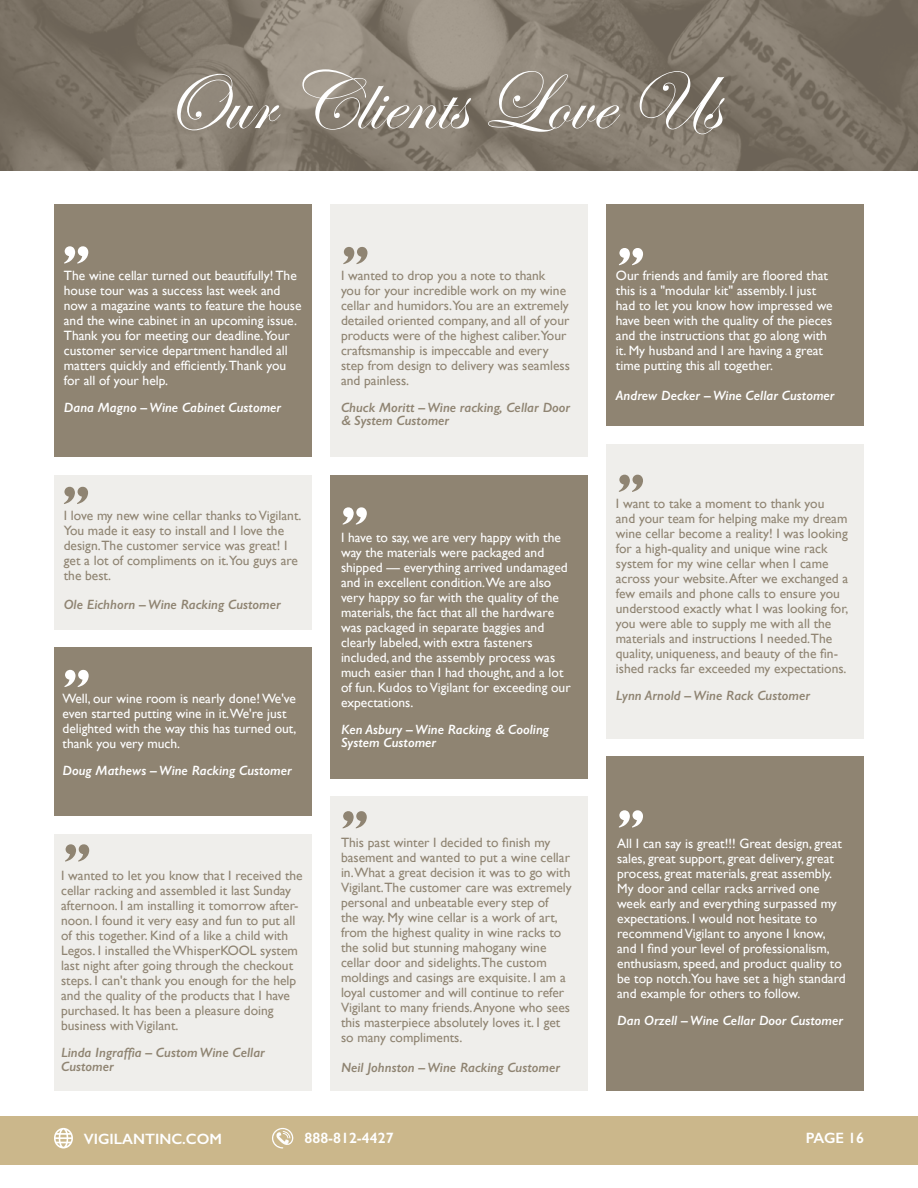
<style>
.page{position:relative;width:918px;height:1188px;background:#fff}
.page>*{position:absolute;margin:0;border:0;box-sizing:border-box;transform-origin:0 0}
.t1{font:84px "Edwardian Script ITC";color:#fff}
.t2{font:700 60px "Perpetua Titling";color:#fff}
.t3{font:700 60px "Perpetua Titling";color:#8f8472}
.t4{font:600 15px "Gill Sans";color:#fff}
.t5{font:13.5px/15px "Gill Sans";color:#8f8472}
.t6{font:13.5px/15px "Gill Sans";color:#fff}
.t7{font:italic 600 13.5px/13.5px "Gill Sans";color:#8f8472}
.t8{font:italic 600 13.5px/13.5px "Gill Sans";color:#fff}
</style>
<div class="page">
<svg style="left:0;top:0;width:918px;height:171px;background:#837a6d"></svg>
<div style="left:54px;top:204px;width:258px;height:253px;background:#8f8472"></div>
<div style="left:606px;top:204px;width:258px;height:222px;background:#8f8472"></div>
<div style="left:330px;top:204px;width:258px;height:253px;background:#efeeeb"></div>
<div style="left:54px;top:475px;width:258px;height:154px;background:#efeeeb"></div>
<div style="left:330px;top:475px;width:258px;height:304px;background:#8f8472"></div>
<div style="left:54px;top:835px;width:258px;height:256px;background:#efeeeb"></div>
<div style="left:54px;top:648px;width:258px;height:168px;background:#8f8472"></div>
<div style="left:330px;top:797px;width:258px;height:294px;background:#efeeeb"></div>
<div style="left:606px;top:444px;width:258px;height:294px;background:#efeeeb"></div>
<div style="left:606px;top:757px;width:258px;height:334px;background:#8f8472"></div>
<div style="left:0;top:1117px;width:918px;height:48px;background:#cbb78b"></div>
<svg style="left:54px;top:1128px;width:19px;height:21px"></svg>
<svg style="left:272px;top:1128px;width:21px;height:21px"></svg>
<h1 class="t1" style="left:157px;top:56px;width:564px">Our Clients Love Us</h1>
<h2 class="t2" style="left:63px;top:231px;width:29px">"</h2>
<p class="t6" style="left:64px;top:267px;width:239px">The wine cellar turned out beautifully! The house tour was a success last week and now a magazine wants to feature the house and the wine cabinet in an upcoming issue.<br>Thank you for meeting our deadline.Your customer service department handled all matters quickly and efficiently.Thank you for all of your help.</p>
<p class="t8" style="left:64px;top:400px;width:219px">Dana Magno – Wine Cabinet Customer</p>
<h2 class="t3" style="left:62px;top:472px;width:29px">"</h2>
<p class="t5" style="left:64px;top:508px;width:239px">I love my new wine cellar thanks to Vigilant.<br>You made it easy to install and I love the design.The customer service was great! I get a lot of compliments on it.You guys are the best.</p>
<p class="t7" style="left:64px;top:597px;width:219px">Ole Eichhorn – Wine Racking Customer</p>
<h2 class="t2" style="left:63px;top:655px;width:29px">"</h2>
<p class="t6" style="left:63px;top:691px;width:235px">Well, our wine room is nearly done! We've even started putting wine in it.We're just delighted with the way this has turned out, thank you very much.</p>
<p class="t8" style="left:63px;top:764px;width:231px">Doug Mathews – Wine Racking Customer</p>
<h2 class="t3" style="left:63px;top:829px;width:29px">"</h2>
<p class="t5" style="left:61px;top:868px;width:243px">I wanted to let you know that I received the cellar racking and assembled it last Sunday afternoon. I am installing it tomorrow after&shy;noon. I found it very easy and fun to put all of this together. Kind of a like a child with Legos. I installed the WhisperKOOL system last night after going through the checkout steps. I can't thank you enough for the help and the quality of the products that I have purchased. It has been a pleasure doing business with Vigilant.</p>
<p class="t7" style="left:61px;top:1046px;width:205px">Linda Ingraffia – Custom Wine Cellar<br>Customer</p>
<h2 class="t3" style="left:342px;top:232px;width:29px">"</h2>
<p class="t5" style="left:341px;top:297px;width:230px">cellar and humidors.You are an extremely detailed oriented company, and all of your products were of the highest caliber.Your craftsmanship is impeccable and every step from design to delivery was seamless and painless.</p>
<p class="t7" style="left:341px;top:400px;width:231px">Chuck Moritt – Wine racking, Cellar Door &amp; System Customer</p>
<p class="t5" style="left:341px;top:267px;width:227px">I wanted to drop you a note to thank you for your incredible work on my wine</p>
<h2 class="t2" style="left:341px;top:492px;width:29px">"</h2>
<p class="t6" style="left:341px;top:529px;width:231px">I have to say, we are very happy with the way the materials were packaged and shipped — everything arrived undamaged and in excellent condition.We are also very happy so far with the quality of the materials, the fact that all the hardware was packaged in separate baggies and clearly labeled, with extra fasteners included, and the assembly process was much easier than I had thought, and a lot of fun. Kudos to Vigilant for exceeding our expectations.</p>
<p class="t8" style="left:341px;top:722px;width:210px">Ken Asbury – Wine Racking &amp; Cooling<br>System Customer</p>
<h2 class="t3" style="left:341px;top:796px;width:29px">"</h2>
<p class="t5" style="left:341px;top:835px;width:232px">This past winter I decided to finish my basement and wanted to put a wine cellar in.What a great decision it was to go with Vigilant.The customer care was extremely personal and unbeatable every step of<br>the way. My wine cellar is a work of art, from the highest quality in wine racks to the solid but stunning mahogany wine cellar door and sidelights.The custom moldings and casings are exquisite. I am a loyal customer and will continue to refer Vigilant to many friends. Anyone who sees this masterpiece absolutely loves it. I get so many compliments.</p>
<p class="t7" style="left:341px;top:1061px;width:221px">Neil Johnston – Wine Racking Customer</p>
<h2 class="t2" style="left:617px;top:233px;width:29px">"</h2>
<p class="t6" style="left:616px;top:267px;width:218px">Our friends and family are floored that this is a "modular kit" assembly. I just had to let you know how impressed we have been with the quality of the pieces and the instructions that go along with it. My husband and I are having a great time putting this all together.</p>
<p class="t8" style="left:616px;top:388px;width:220px">Andrew Decker – Wine Cellar Customer</p>
<h2 class="t3" style="left:617px;top:459px;width:29px">"</h2>
<p class="t5" style="left:616px;top:496px;width:234px">I want to take a moment to thank you<br>and your team for helping make my dream wine cellar become a reality! I was looking for a high-quality and unique wine rack system for my wine cellar when I came across your website. After we exchanged a few emails and phone calls to ensure you understood exactly what I was looking for, you were able to supply me with all the materials and instructions I needed.The quality, uniqueness, and beauty of the fin&shy;ished racks far exceeded my expectations.</p>
<p class="t7" style="left:616px;top:689px;width:196px">Lynn Arnold – Wine Rack Customer</p>
<h2 class="t2" style="left:617px;top:795px;width:29px">"</h2>
<p class="t6" style="left:617px;top:836px;width:230px">All I can say is great!!! Great design, great sales, great support, great delivery, great process, great materials, great assembly.<br>My door and cellar racks arrived one week early and everything surpassed my expectations. I would not hesitate to recommend Vigilant to anyone I know, and I find your level of professionalism, enthusiasm, speed, and product quality to be top notch.You have set a high standard and example for others to follow.</p>
<p class="t8" style="left:617px;top:1014px;width:228px">Dan Orzell – Wine Cellar Door Customer</p>
<p class="t4" style="left:84px;top:1130px;width:140px">VIGILANTINC.COM</p>
<p class="t4" style="left:305px;top:1129px;width:91px">888-812-4427</p>
<p class="t4" style="left:806px;top:1129px;width:60px">PAGE 16</p>
</div>
